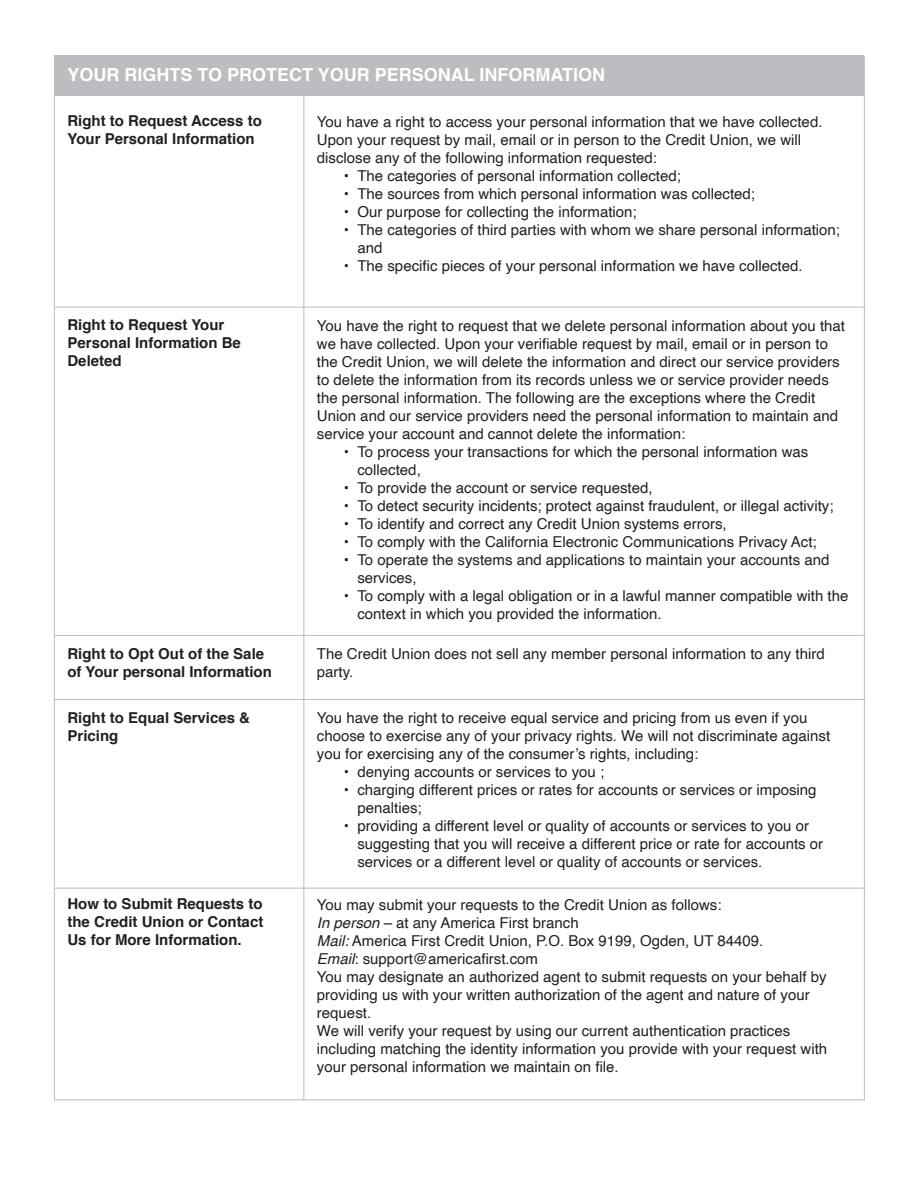
<style>
.page{position:relative;width:918px;height:1188px;background:#fff}
.page>*{position:absolute;margin:0;border:0;box-sizing:border-box;transform-origin:0 0}
.t1{font:700 18px "Helvetica";color:#fff}
.t2{font:15px/18px "Helvetica";color:#231f20}
.t3{font:700 15px/18px "Helvetica";color:#231f20}
.s1{font-style:italic}
</style>
<div class="page">
<div style="left:54px;top:56px;width:810px;height:40px;background:#bcbdc0"></div>
<hr style="left:303px;top:95px;width:1px;height:1005px;background:#bcbdc0">
<hr style="left:54px;top:95px;width:1px;height:1004px;background:#bcbdc0">
<hr style="left:864px;top:56px;width:1px;height:1044px;background:#bcbdc0">
<hr style="left:54px;top:307px;width:811px;height:1px;background:#bcbdc0">
<hr style="left:54px;top:635px;width:811px;height:1px;background:#bcbdc0">
<hr style="left:54px;top:699px;width:811px;height:1px;background:#bcbdc0">
<hr style="left:54px;top:888px;width:811px;height:1px;background:#bcbdc0">
<hr style="left:54px;top:1099px;width:811px;height:1px;background:#bcbdc0">
<p class="t1" style="left:68px;top:60px;width:539px">YOUR RIGHTS TO PROTECT YOUR PERSONAL INFORMATION</p>
<p class="t3" style="left:68px;top:112px;width:196px">Right to Request Access to<br>Your Personal Information</p>
<p class="t2" style="left:317px;top:113px;width:507px">You have a right to access your personal information that we have collected.<br>Upon your request by mail, email or in person to the Credit Union, we will disclose any of the following information requested:</p>
<p class="t2" style="left:344px;top:167px;width:338px">• The categories of personal information collected;</p>
<p class="t2" style="left:344px;top:185px;width:413px">• The sources from which personal information was collected;</p>
<p class="t2" style="left:344px;top:203px;width:294px">• Our purpose for collecting the information;</p>
<p class="t2" style="left:357px;top:221px;width:484px;text-indent:-14px">• The categories of third parties with whom we share personal information; and</p>
<p class="t2" style="left:344px;top:257px;width:460px">• The specific pieces of your personal information we have collected.</p>
<p class="t3" style="left:68px;top:316px;width:175px">Right to Request Your<br>Personal Information Be<br>Deleted</p>
<p class="t2" style="left:317px;top:317px;width:530px">You have the right to request that we delete personal information about you that we have collected. Upon your verifiable request by mail, email or in person to the Credit Union, we will delete the information and direct our service providers to delete the information from its records unless we or service provider needs the personal information. The following are the exceptions where the Credit Union and our service providers need the personal information to maintain and service your account and cannot delete the information:</p>
<p class="t2" style="left:357px;top:443px;width:453px;text-indent:-14px">• To process your transactions for which the personal information was collected,</p>
<p class="t2" style="left:344px;top:479px;width:310px">• To provide the account or service requested,</p>
<p class="t2" style="left:344px;top:497px;width:491px">• To detect security incidents; protect against fraudulent, or illegal activity;</p>
<p class="t2" style="left:344px;top:515px;width:384px">• To identify and correct any Credit Union systems errors,</p>
<p class="t2" style="left:344px;top:533px;width:474px">• To comply with the California Electronic Communications Privacy Act;</p>
<p class="t2" style="left:357px;top:551px;width:473px;text-indent:-14px">• To operate the systems and applications to maintain your accounts and services,</p>
<p class="t2" style="left:357px;top:587px;width:493px;text-indent:-14px">• To comply with a legal obligation or in a lawful manner compatible with the context in which you provided the information.</p>
<p class="t3" style="left:68px;top:645px;width:206px">Right to Opt Out of the Sale of Your personal Information</p>
<p class="t2" style="left:317px;top:646px;width:509px">The Credit Union does not sell any member personal information to any third party.</p>
<p class="t3" style="left:68px;top:709px;width:184px">Right to Equal Services &amp;<br>Pricing</p>
<p class="t2" style="left:317px;top:710px;width:515px">You have the right to receive equal service and pricing from us even if you choose to exercise any of your privacy rights. We will not discriminate against you for exercising any of the consumer’s rights, including:</p>
<p class="t2" style="left:344px;top:764px;width:262px">• denying accounts or services to you ;</p>
<p class="t2" style="left:357px;top:782px;width:461px;text-indent:-14px">• charging different prices or rates for accounts or services or imposing penalties;</p>
<p class="t2" style="left:357px;top:818px;width:467px;text-indent:-14px">• providing a different level or quality of accounts or services to you or suggesting that you will receive a different price or rate for accounts or services or a different level or quality of accounts or services.</p>
<p class="t3" style="left:68px;top:895px;width:197px;text-align:justify">How to Submit Requests to the Credit Union or Contact Us for More Information.</p>
<p class="t2" style="left:317px;top:896px;width:512px">You may submit your requests to the Credit Union as follows:<br><span class="s1">In person</span> – at any America First branch<br><span class="s1">Mail:</span> America First Credit Union, P.O. Box 9199, Ogden, UT 84409.<br><span class="s1">Email</span>: support@americafirst.com<br>You may designate an authorized agent to submit requests on your behalf by providing us with your written authorization of the agent and nature of your request.<br>We will verify your request by using our current authentication practices including matching the identity information you provide with your request with your personal information we maintain on file.</p>
</div>
